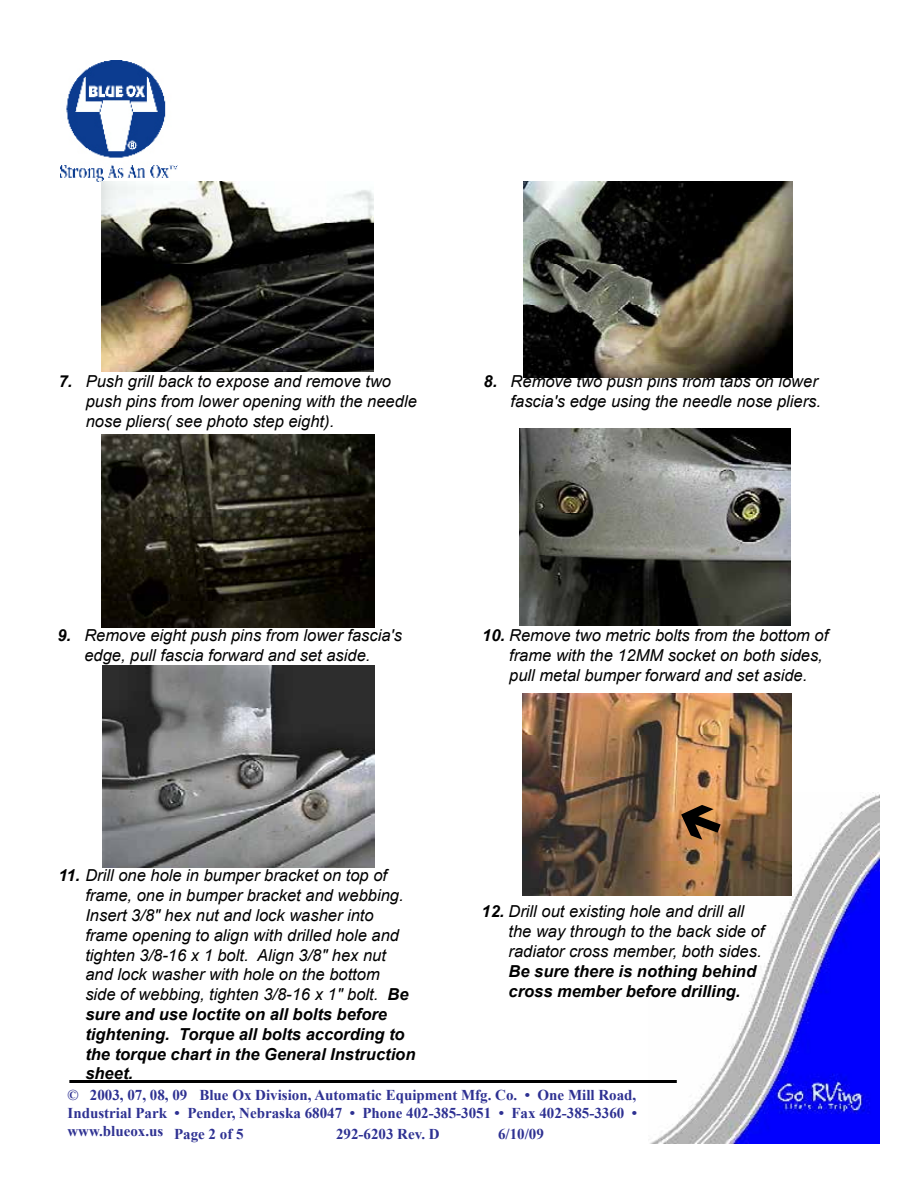
<style>
.page{position:relative;width:918px;height:1188px;background:#fff}
.page>*{position:absolute;margin:0;border:0;box-sizing:border-box;transform-origin:0 0}
.t1{font:italic 16.5px/19.8px "Arial";color:#000}
.t2{font:italic 700 16.5px/19.8px "Arial";color:#000}
.t3{font:700 15px/18px "Times New Roman";color:#2e3192;text-align:justify}
.s1{font-weight:700}
</style>
<div class="page">
<img style="left:61px;top:60px;width:116px;height:122px">
<img style="left:649px;top:794px;width:230px;height:350px">
<hr style="left:69px;top:1080px;width:608px;height:3px;background:#000">
<img style="left:101px;top:182px;width:272px;height:189px">
<img style="left:523px;top:182px;width:270px;height:196px">
<img style="left:101px;top:434px;width:274px;height:193px">
<img style="left:520px;top:429px;width:270px;height:196px">
<img style="left:102px;top:666px;width:272px;height:202px">
<img style="left:523px;top:694px;width:269px;height:201px">
<svg style="left:681px;top:801px;width:42px;height:43px;background:#d89659"></svg>
<p class="t1" style="left:86px;top:372px;width:333px;text-indent:-27px"><span class="s1">7.</span> Push grill back to expose and remove two push pins from lower opening with the needle nose pliers( see photo step eight).</p>
<p class="t1" style="left:484px;top:372px;width:339px;text-align:right"><span class="s1">8.</span> Remove two push pins from tabs on lower fascia's edge using the needle nose pliers.</p>
<p class="t1" style="left:57px;top:626px;width:346px;text-align:center"><span class="s1">9.</span> Remove eight push pins from lower fascia's edge, pull fascia forward and set aside.</p>
<p class="t1" style="left:509px;top:626px;width:321px;text-indent:-27px"><span class="s1">10.</span> Remove two metric bolts from the bottom of frame with the 12MM socket on both sides, pull metal bumper forward and set aside.</p>
<p class="t1" style="left:85px;top:866px;width:332px;text-indent:-27px"><span class="s1">11.</span> Drill one hole in bumper bracket on top of frame, one in bumper bracket and webbing.<br>Insert 3/8" hex nut and lock washer into frame opening to align with drilled hole and tighten 3/8-16 x 1 bolt. Align 3/8" hex nut and lock washer with hole on the bottom<br>side of webbing, tighten 3/8-16 x 1" bolt. <span class="s1">Be sure and use loctite on all bolts before tightening. Torque all bolts according to the torque chart in the General Instruction sheet.</span></p>
<p class="t1" style="left:509px;top:902px;width:257px;text-indent:-27px"><span class="s1">12.</span> Drill out existing hole and drill all the way through to the back side of radiator cross member, both sides.</p>
<p class="t2" style="left:509px;top:962px;width:249px">Be sure there is nothing behind cross member before drilling.</p>
<p class="t3" style="left:68px;top:1085px;width:571px">© 2003, 07, 08, 09 Blue Ox Division, Automatic Equipment Mfg. Co. • One Mill Road, Industrial Park • Pender, Nebraska 68047 • Phone 402-385-3051 • Fax 402-385-3360 • www.blueox.us Page 2 of 5</p>
<p class="t3" style="left:336px;top:1124px;width:105px">292-6203 Rev. D</p>
<p class="t3" style="left:498px;top:1124px;width:47px">6/10/09</p>
</div>
